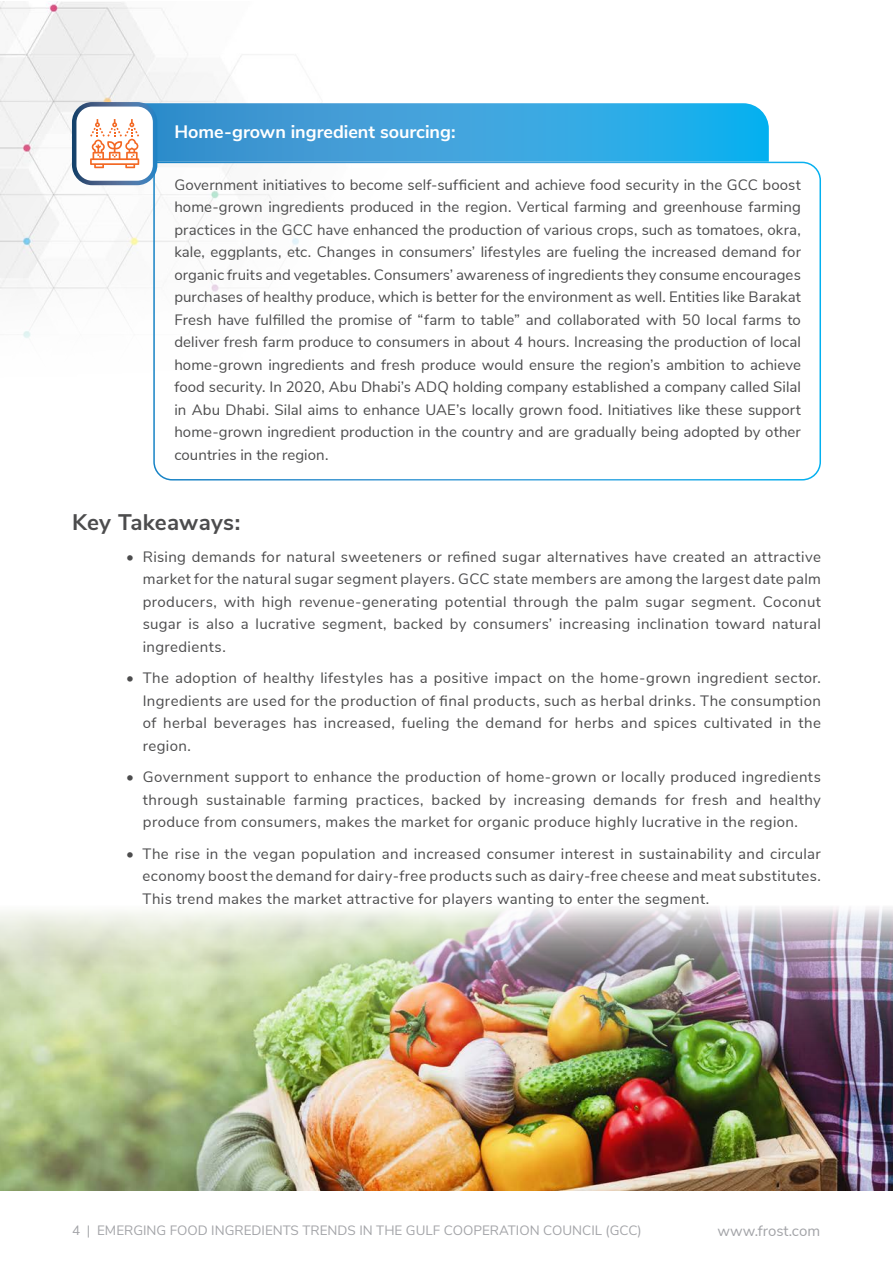
<style>
.page{position:relative;width:893px;height:1263px;background:#fff}
.page>*{position:absolute;margin:0;border:0;box-sizing:border-box;transform-origin:0 0}
.Text_body{font:700 22.5px "Nunito Sans";letter-spacing:.01em;color:#4c4c4d}
.t1{font:700 18px "Nunito Sans";color:#fff}
.Text_body-2{font:15px/22.5px "Nunito Sans";letter-spacing:.025em;color:#4c4c4d;text-align:justify}
.t2{font:15px "Nunito Sans";color:#a3a4a8}
.t3{font:13.5px "Nunito Sans";color:#a3a4a8}
.s1{font-weight:700}
</style>
<div class="page">
<img style="left:0;top:1px;width:299px;height:337px">
<img style="left:0;top:907px;width:893px;height:284px">
<svg style="left:153px;top:161px;width:668px;height:320px"></svg>
<div style="left:74px;top:104px;width:81px;height:79px;background:#fff;border-radius:18px"></div>
<div style="left:72px;top:102px;width:85px;height:83px;border:4px solid #fff;border-radius:18px"></div>
<svg style="left:74px;top:103px;width:695px;height:65px;background:#57afde"></svg>
<p class="t1" style="left:174px;top:118px;width:283px">Home-grown ingredient sourcing:</p>
<p class="Text_body-2" style="left:174px;top:172px;width:628px">Government initiatives to become self-sufficient and achieve food security in the GCC boost home-grown ingredients produced in the region. Vertical farming and greenhouse farming practices in the GCC have enhanced the production of various crops, such as tomatoes, okra, kale, eggplants, etc. Changes in consumers’ lifestyles are fueling the increased demand for organic fruits and vegetables. Consumers’ awareness of ingredients they consume encourages purchases of healthy produce, which is better for the environment as well. Entities like Barakat Fresh have fulfilled the promise of “farm to table” and collaborated with 50 local farms to deliver fresh farm produce to consumers in about 4 hours. Increasing the production of local home-grown ingredients and fresh produce would ensure the region’s ambition to achieve food security. In 2020, Abu Dhabi’s ADQ holding company established a company called Silal in Abu Dhabi. Silal aims to enhance UAE’s locally grown food. Initiatives like these support home-grown ingredient production in the country and are gradually being adopted by other countries in the region.</p>
<p class="Text_body" style="left:72px;top:506px;width:170px">Key Takeaways:</p>
<p class="Text_body-2" style="left:143px;top:544px;width:680px;text-indent:-17px"><span class="s1">•</span> Rising demands for natural sweeteners or refined sugar alternatives have created an attractive market for the natural sugar segment players. GCC state members are among the largest date palm producers, with high revenue-generating potential through the palm sugar segment. Coconut sugar is also a lucrative segment, backed by consumers’ increasing inclination toward natural ingredients.</p>
<p class="Text_body-2" style="left:143px;top:666px;width:680px;text-indent:-17px"><span class="s1">•</span> The adoption of healthy lifestyles has a positive impact on the home-grown ingredient sector.<br>Ingredients are used for the production of final products, such as herbal drinks. The consumption of herbal beverages has increased, fueling the demand for herbs and spices cultivated in the region.</p>
<p class="Text_body-2" style="left:143px;top:765px;width:680px;text-indent:-17px"><span class="s1">•</span> Government support to enhance the production of home-grown or locally produced ingredients through sustainable farming practices, backed by increasing demands for fresh and healthy produce from consumers, makes the market for organic produce highly lucrative in the region.</p>
<p class="Text_body-2" style="left:142px;top:841px;width:680px;text-indent:-16px"><span class="s1">•</span> The rise in the vegan population and increased consumer interest in sustainability and circular economy boost the demand for dairy-free products such as dairy-free cheese and meat substitutes.<br>This trend makes the market attractive for players wanting to enter the segment.</p>
<p class="t3" style="left:72px;top:1220px;width:571px">4 | EMERGING FOOD INGREDIENTS TRENDS IN THE GULF COOPERATION COUNCIL (GCC)</p>
<p class="t2" style="left:717px;top:1220px;width:104px">www.frost.com</p>
</div>
